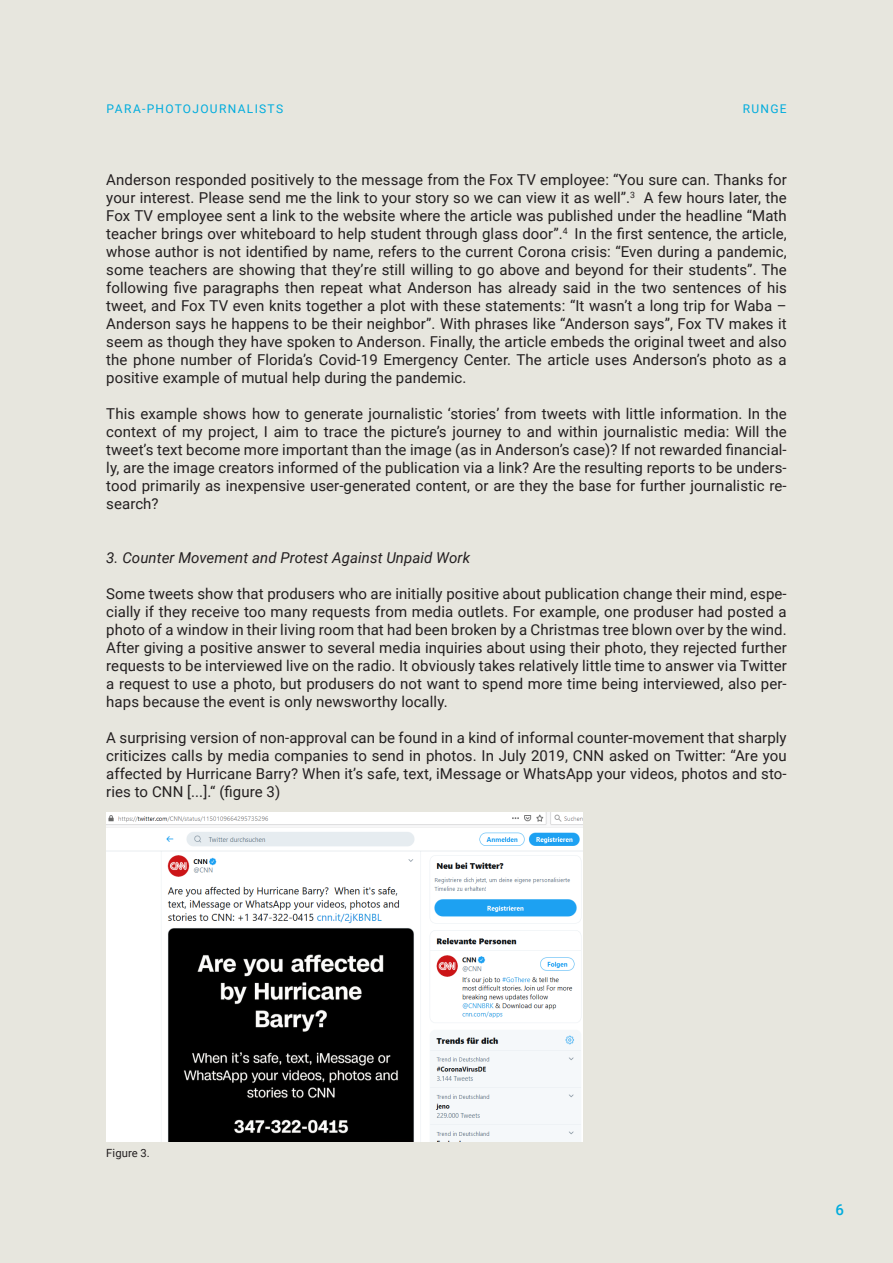
<style>
.page{position:relative;width:893px;height:1263px;background:#e7e6de}
.page>*{position:absolute;margin:0;border:0;box-sizing:border-box;transform-origin:0 0}
.Blocksatz{font:15px/18px "Roboto";letter-spacing:.005em;color:#231f20;text-align:justify}
.Blocksatz-2{font:italic 15px "Roboto";letter-spacing:.005em;color:#231f20}
.t1{font:500 15px "Roboto";color:#00acdd}
.t2{font:12px "Roboto";letter-spacing:.11em;color:#00acdd}
.Blocksatz-3{font:11.25px "Roboto";letter-spacing:.005em;color:#231f20}
</style>
<div class="page">
<img style="left:106px;top:812px;width:476px;height:329px">
<p class="t2" style="left:107px;top:100px;width:178px">PARA-PHOTOJOURNALISTS</p>
<p class="t2" style="left:743px;top:100px;width:45px">RUNGE</p>
<p class="Blocksatz" style="left:106px;top:170px;width:682px">Anderson responded positively to the message from the Fox TV employee: “You sure can. Thanks for your interest. Please send me the link to your story so we can view it as well”.<sup>3</sup> A few hours later, the Fox TV employee sent a link to the website where the article was published under the headline “Math teacher brings over whiteboard to help student through glass door”.<sup>4</sup> In the first sentence, the article, whose author is not identified by name, refers to the current Corona crisis: “Even during a pandemic, some teachers are showing that they’re still willing to go above and beyond for their students”. The following five paragraphs then repeat what Anderson has already said in the two sentences of his tweet, and Fox TV even knits together a plot with these statements: “It wasn’t a long trip for Waba – Anderson says he happens to be their neighbor”. With phrases like “Anderson says”, Fox TV makes it seem as though they have spoken to Anderson. Finally, the article embeds the original tweet and also the phone number of Florida’s Covid-19 Emergency Center. The article uses Anderson’s photo as a positive example of mutual help during the pandemic.</p>
<p class="Blocksatz" style="left:106px;top:404px;width:682px">This example shows how to generate journalistic ‘stories’ from tweets with little information. In the context of my project, I aim to trace the picture’s journey to and within journalistic media: Will the tweet’s text become more important than the image (as in Anderson’s case)? If not rewarded financial&shy;ly, are the image creators informed of the publication via a link? Are the resulting reports to be unders&shy;tood primarily as inexpensive user-generated content, or are they the base for further journalistic re&shy;search?</p>
<p class="Blocksatz-2" style="left:106px;top:547px;width:365px">3. Counter Movement and Protest Against Unpaid Work</p>
<p class="Blocksatz" style="left:106px;top:584px;width:682px">Some tweets show that produsers who are initially positive about publication change their mind, espe&shy;cially if they receive too many requests from media outlets. For example, one produser had posted a photo of a window in their living room that had been broken by a Christmas tree blown over by the wind.<br>After giving a positive answer to several media inquiries about using their photo, they rejected further requests to be interviewed live on the radio. It obviously takes relatively little time to answer via Twitter a request to use a photo, but produsers do not want to spend more time being interviewed, also per&shy;haps because the event is only newsworthy locally.</p>
<p class="Blocksatz" style="left:106px;top:728px;width:682px">A surprising version of non-approval can be found in a kind of informal counter-movement that sharply criticizes calls by media companies to send in photos. In July 2019, CNN asked on Twitter: “Are you affected by Hurricane Barry? When it’s safe, text, iMessage or WhatsApp your videos, photos and sto&shy;ries to CNN [...].“ (figure 3)</p>
<p class="Blocksatz-3" style="left:106px;top:1145px;width:45px">Figure 3.</p>
<p class="t1" style="left:836px;top:1199px;width:10px">6</p>
</div>
